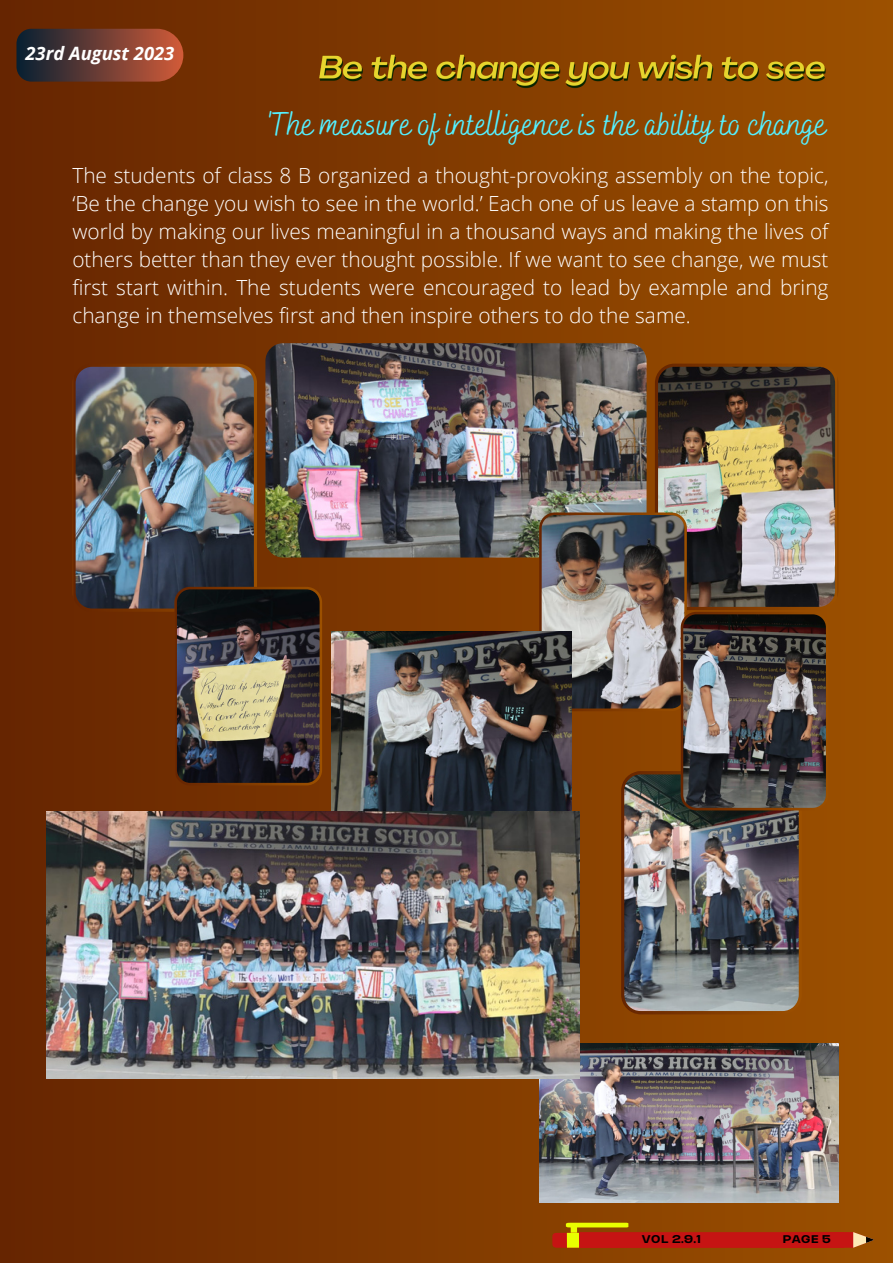
<style>
.page{position:relative;width:893px;height:1264px;background:#fff}
.page>*{position:absolute;margin:0;border:0;box-sizing:border-box;transform-origin:0 0}
.t1{font:33.9px "Bakerie Smooth";color:#54f0ff}
.t2{font:300 20.85px/28px "Open Sans";color:#fff;text-align:justify}
.t3{font:italic 700 18.45px "Open Sans";color:#fff}
.t4{font:700 expanded 11.25px "Lazord";color:#000}
.t5{font:700 expanded 11.1px "Lazord";color:#000}
</style>
<div class="page">
<div style="left:0;top:0;width:892px;height:1262px;background:linear-gradient(to right,#662502,#9d5100)"></div>
<div style="left:579px;top:1232px;width:264px;height:15px;background:#c61413"></div>
<svg style="left:545px;top:1201px;width:110px;height:61px"></svg>
<div style="left:567px;top:1232px;width:12px;height:15px;background:#e9ff00"></div>
<svg style="left:769px;top:1192px;width:105px;height:70px"></svg>
<svg style="left:16px;top:29px;width:167px;height:53px;background:#6a3b32"></svg>
<img style="left:265px;top:343px;width:381px;height:214px;border-radius:18px">
<img style="left:654px;top:363px;width:184px;height:247px">
<img style="left:539px;top:512px;width:289px;height:502px">
<img style="left:72px;top:363px;width:185px;height:249px">
<img style="left:174px;top:587px;width:148px;height:198px">
<img style="left:331px;top:631px;width:240px;height:180px">
<img style="left:539px;top:1043px;width:299px;height:158px">
<img style="left:46px;top:811px;width:533px;height:267px">
<img style="left:316px;top:54px;width:514px;height:38px">
<p class="t3" style="left:25px;top:41px;width:150px">23rd August 2023</p>
<p class="t1" style="left:267px;top:104px;width:560px">'The measure of intelligence is the ability to change</p>
<p class="t2" style="left:72px;top:161px;width:757px">The students of class 8 B organized a thought-provoking assembly on the topic, ‘Be the change you wish to see in the world.’ Each one of us leave a stamp on this world by making our lives meaningful in a thousand ways and making the lives of others better than they ever thought possible. If we want to see change, we must first start within. The students were encouraged to lead by example and bring change in themselves first and then inspire others to do the same.</p>
<p class="t4" style="left:642px;top:1233px;width:61px">VOL 2.9.1</p>
<p class="t5" style="left:782px;top:1233px;width:50px">PAGE 5</p>
</div>
